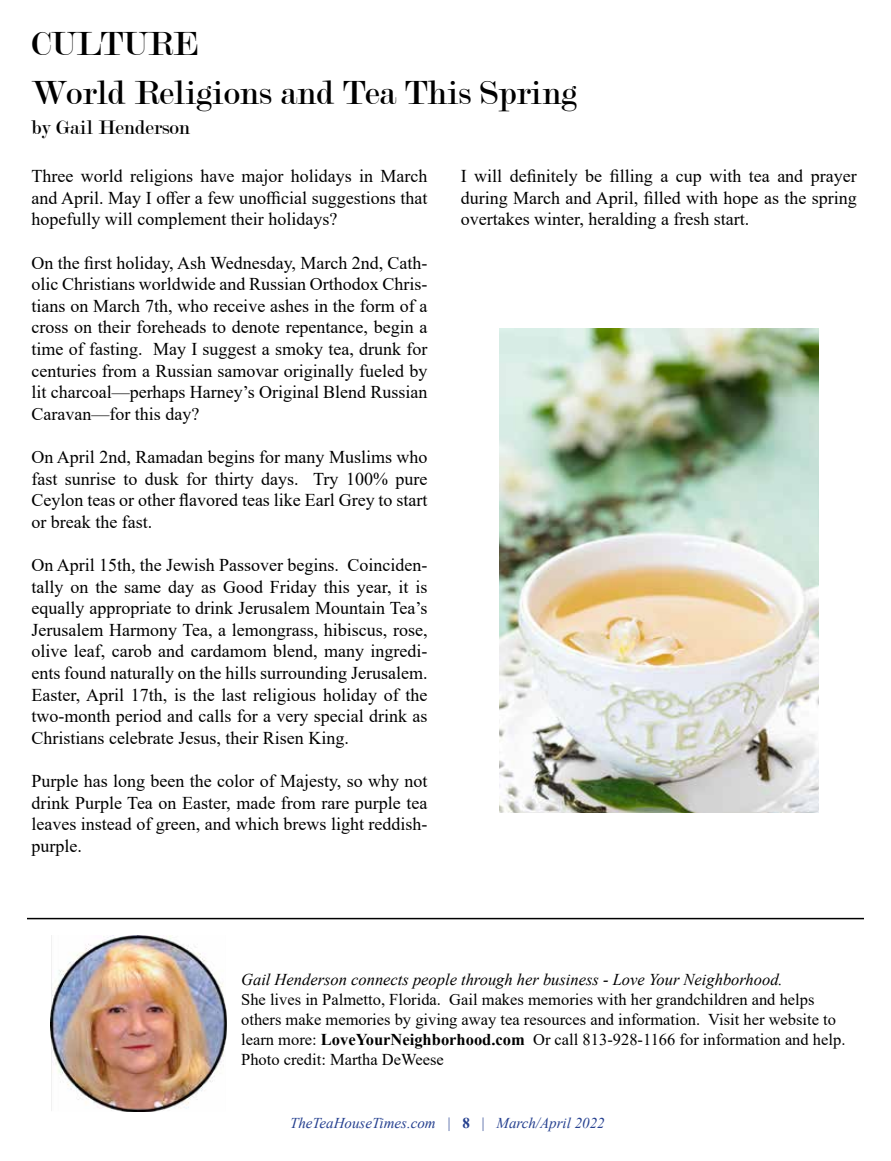
<style>
.page{position:relative;width:891px;height:1161px;background:#fff}
.page>*{position:absolute;margin:0;border:0;box-sizing:border-box;transform-origin:0 0}
.t1{font:36px/48.6px "Modern";color:#000}
.t2{font:21px "Modern";color:#000}
.t3{font:18px/21.6px "Times New Roman";color:#000;text-align:justify}
.t4{font:16.5px/19.8px "Times New Roman";color:#000}
.t5{font:italic 16.5px "Times New Roman";color:#000}
.t6{font:italic 15px "Times New Roman";color:#25408f}
.s1{font-weight:700}
.s2{font-weight:700;font-style:normal}
</style>
<div class="page">
<hr style="left:27px;top:918px;width:837px;height:1px;background:#000">
<img style="left:51px;top:936px;width:175px;height:176px">
<img style="left:499px;top:328px;width:319px;height:485px">
<h1 class="t1" style="left:32px;top:20px;width:547px">CULTURE<br>World Religions and Tea This Spring</h1>
<p class="t2" style="left:32px;top:116px;width:160px">by Gail Henderson</p>
<p class="t3" style="left:32px;top:165px;width:398px">Three world religions have major holidays in March and April. May I offer a few unofficial suggestions that hopefully will complement their holidays?</p>
<p class="t3" style="left:32px;top:251px;width:398px">On the first holiday, Ash Wednesday, March 2nd, Cath&shy;olic Christians worldwide and Russian Orthodox Chris&shy;tians on March 7th, who receive ashes in the form of a cross on their foreheads to denote repentance, begin a time of fasting. May I suggest a smoky tea, drunk for centuries from a Russian samovar originally fueled by lit charcoal—perhaps Harney’s Original Blend Russian Caravan—for this day?</p>
<p class="t3" style="left:32px;top:446px;width:398px">On April 2nd, Ramadan begins for many Muslims who fast sunrise to dusk for thirty days. Try 100% pure Ceylon teas or other flavored teas like Earl Grey to start or break the fast.</p>
<p class="t3" style="left:32px;top:554px;width:398px">On April 15th, the Jewish Passover begins. Coinciden&shy;tally on the same day as Good Friday this year, it is equally appropriate to drink Jerusalem Mountain Tea’s Jerusalem Harmony Tea, a lemongrass, hibiscus, rose, olive leaf, carob and cardamom blend, many ingredi&shy;ents found naturally on the hills surrounding Jerusalem.<br>Easter, April 17th, is the last religious holiday of the two-month period and calls for a very special drink as Christians celebrate Jesus, their Risen King.</p>
<p class="t3" style="left:32px;top:770px;width:398px">Purple has long been the color of Majesty, so why not drink Purple Tea on Easter, made from rare purple tea leaves instead of green, and which brews light reddish&shy;purple.</p>
<p class="t3" style="left:461px;top:165px;width:398px">I will definitely be filling a cup with tea and prayer during March and April, filled with hope as the spring overtakes winter, heralding a fresh start.</p>
<p class="t5" style="left:241px;top:969px;width:543px">Gail Henderson connects people through her business - Love Your Neighborhood.</p>
<p class="t4" style="left:241px;top:989px;width:606px">She lives in Palmetto, Florida. Gail makes memories with her grandchildren and helps others make memories by giving away tea resources and information. Visit her website to learn more: <span class="s1">LoveYourNeighborhood.com</span> Or call 813-928-1166 for information and help.<br>Photo credit: Martha DeWeese</p>
<p class="t6" style="left:290px;top:1113px;width:316px">TheTeaHouseTimes.com | <span class="s2">8</span> | March/April 2022</p>
</div>
